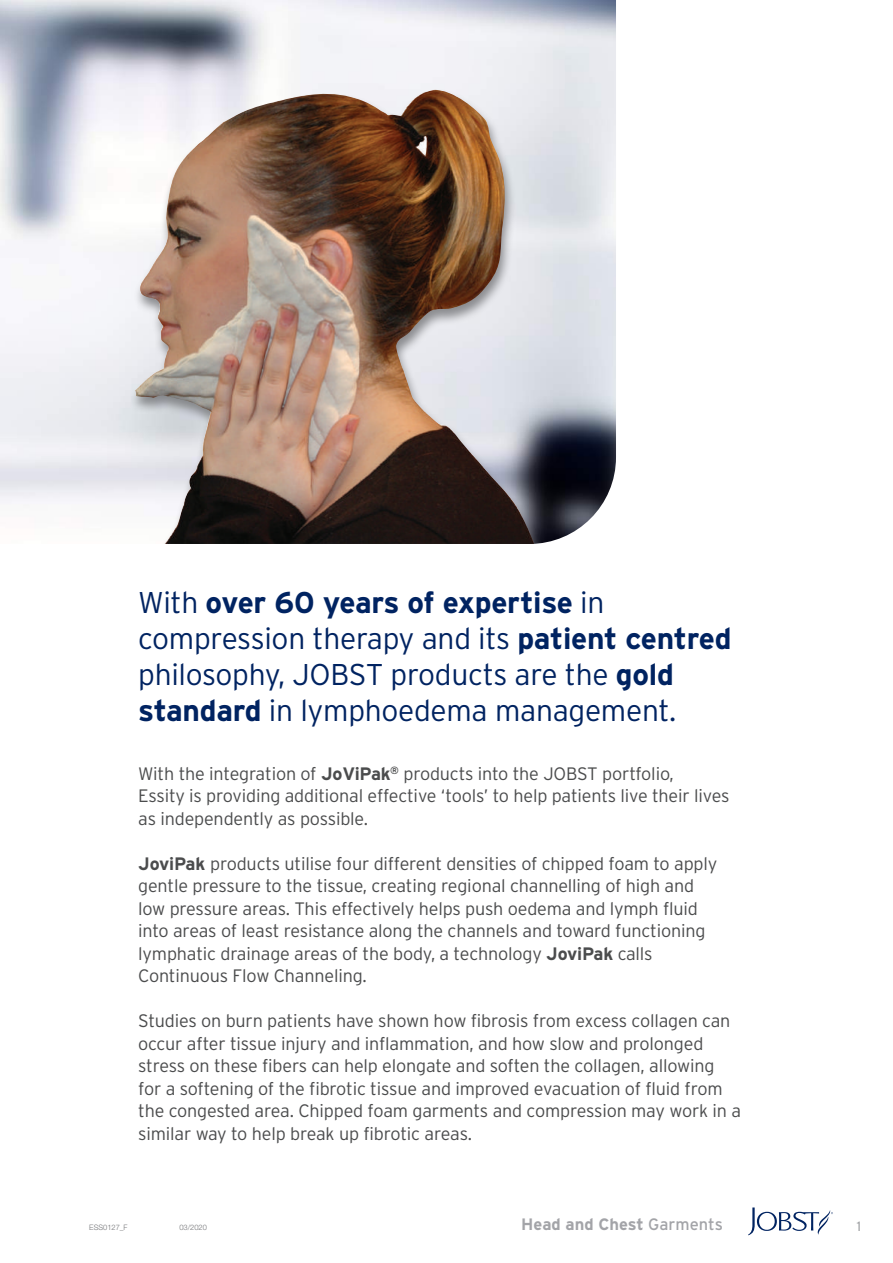
<style>
.page{position:relative;width:893px;height:1263px;background:#fff}
.page>*{position:absolute;margin:0;border:0;box-sizing:border-box;transform-origin:0 0}
.t1{font:300 30px/36px "Interstate";letter-spacing:-.01em;color:#002361}
.t2{font:300 18px/22.5px "Interstate";letter-spacing:-.01em;color:#4b4c4d}
.t3{font:700 16.5px "Interstate";color:#a3a4a8}
.t4{font:300 13.5px "Interstate";color:#919396}
.t5{font:300 7.5px "Helvetica Neue LT Std";color:#717275}
.s1{font-weight:700}
.s2{font-weight:400}
</style>
<div class="page">
<img style="left:0;top:0;width:616px;height:536px">
<div style="left:91px;top:89px;width:475px;height:455px;background:#6c6d70;opacity:.75"></div>
<img style="left:135px;top:88px;width:408px;height:456px">
<svg style="left:748px;top:1207px;width:85px;height:28px"></svg>
<h1 class="t1" style="left:138px;top:584px;width:595px">With <span class="s1">over 60 years of expertise</span> in compression therapy and its <span class="s1">patient centred </span>philosophy, JOBST products are the <span class="s1">gold standard</span> in lymphoedema management.</h1>
<p class="t2" style="left:138px;top:762px;width:593px">With the integration of <span class="s1">JoViPak</span><sup>®</sup> products into the JOBST portfolio,<br>Essity is providing additional effective ‘tools’ to help patients live their lives as independently as possible.</p>
<p class="t2" style="left:138px;top:852px;width:581px"><span class="s1">JoviPak</span> products utilise four different densities of chipped foam to apply gentle pressure to the tissue, creating regional channelling of high and low pressure areas. This effectively helps push oedema and lymph fluid into areas of least resistance along the channels and toward functioning lymphatic drainage areas of the body, a technology <span class="s1">JoviPak</span> calls Continuous Flow Channeling.</p>
<p class="t2" style="left:138px;top:1010px;width:604px">Studies on burn patients have shown how fibrosis from excess collagen can occur after tissue injury and inflammation, and how slow and prolonged stress on these fibers can help elongate and soften the collagen, allowing for a softening of the fibrotic tissue and improved evacuation of fluid from the congested area. Chipped foam garments and compression may work in a similar way to help break up fibrotic areas.</p>
<p class="t5" style="left:89px;top:1223px;width:40px">ESS0127_F</p>
<p class="t5" style="left:179px;top:1223px;width:29px">03/2020</p>
<p class="t3" style="left:521px;top:1215px;width:203px">Head and Chest <span class="s2">Garments</span></p>
<p class="t4" style="left:857px;top:1219px;width:6px">1</p>
</div>
